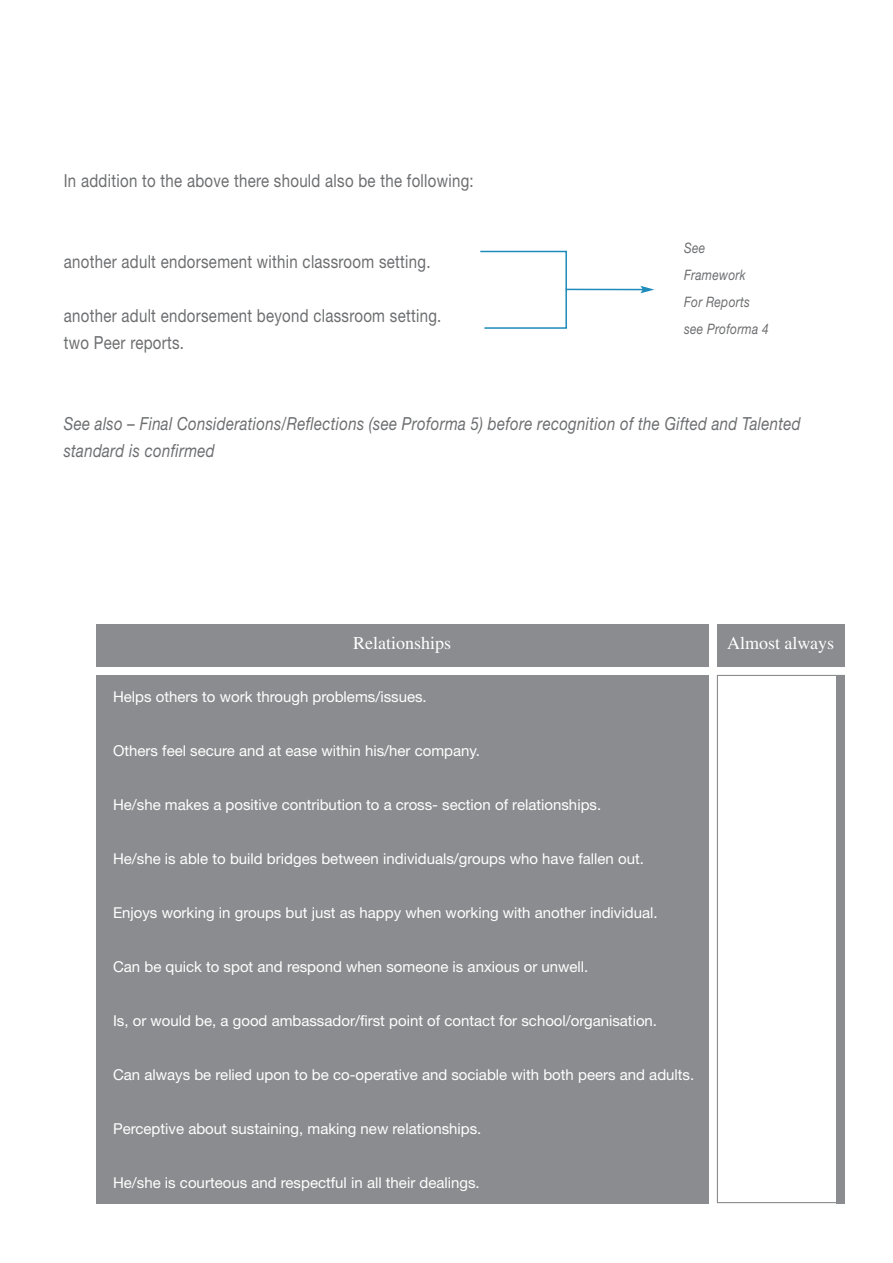
<style>
.page{position:relative;width:893px;height:1263px;background:#fff}
.page>*{position:absolute;margin:0;border:0;box-sizing:border-box;transform-origin:0 0}
.t1{font:18px/27px "Helvetica Neue";letter-spacing:.02em;color:#6d6e70;scale:.83 1}
.t2{font:italic 18px/27px "Helvetica Neue";letter-spacing:.02em;color:#6d6e70;scale:.83 1}
.t3{font:18px "Times";color:#fff}
.t4{font:15px "Helvetica Neue";color:#fff}
.t5{font:italic 14.4px/27px "Helvetica Neue";letter-spacing:.02em;color:#6d6e70;scale:.83 1}
</style>
<div class="page">
<svg style="left:480px;top:250px;width:174px;height:79px"></svg>
<div style="left:96px;top:675px;width:612px;height:528px;background:#8a8c8f"></div>
<div style="left:717px;top:675px;width:127px;height:528px;border:1px solid #8a8c8f"></div>
<div style="left:836px;top:675px;width:8px;height:528px;background:#8a8c8f"></div>
<div style="left:717px;top:624px;width:127px;height:42px;background:#8a8c8f"></div>
<div style="left:96px;top:624px;width:612px;height:42px;background:#8a8c8f"></div>
<p class="t1" style="left:64px;top:167px;width:495px">In addition to the above there should also be the following:</p>
<p class="t1" style="left:64px;top:248px;width:443px">another adult endorsement within classroom setting.</p>
<p class="t1" style="left:64px;top:302px;width:456px">another adult endorsement beyond classroom setting. two Peer reports.</p>
<p class="t5" style="left:684px;top:235px;width:104px">See<br>Framework<br>For Reports see Proforma 4</p>
<p class="t2" style="left:64px;top:412px;width:889px">See also – Final Considerations/Reflections (see Proforma 5) before recognition of the Gifted and Talented standard is confirmed</p>
<p class="t3" style="left:353px;top:637px;width:99px">Relationships</p>
<p class="t3" style="left:727px;top:637px;width:109px">Almost always</p>
<p class="t4" style="left:113px;top:687px;width:315px">Helps others to work through problems/issues.</p>
<p class="t4" style="left:113px;top:741px;width:369px">Others feel secure and at ease within his/her company.</p>
<p class="t4" style="left:113px;top:795px;width:490px">He/she makes a positive contribution to a cross- section of relationships.</p>
<p class="t4" style="left:113px;top:849px;width:532px">He/she is able to build bridges between individuals/groups who have fallen out.</p>
<p class="t4" style="left:113px;top:903px;width:546px">Enjoys working in groups but just as happy when working with another individual.</p>
<p class="t4" style="left:113px;top:957px;width:477px">Can be quick to spot and respond when someone is anxious or unwell.</p>
<p class="t4" style="left:113px;top:1011px;width:546px">Is, or would be, a good ambassador/first point of contact for school/organisation.</p>
<p class="t4" style="left:113px;top:1065px;width:583px">Can always be relied upon to be co-operative and sociable with both peers and adults.</p>
<p class="t4" style="left:113px;top:1119px;width:370px">Perceptive about sustaining, making new relationships.</p>
<p class="t4" style="left:113px;top:1173px;width:368px">He/she is courteous and respectful in all their dealings.</p>
</div>
